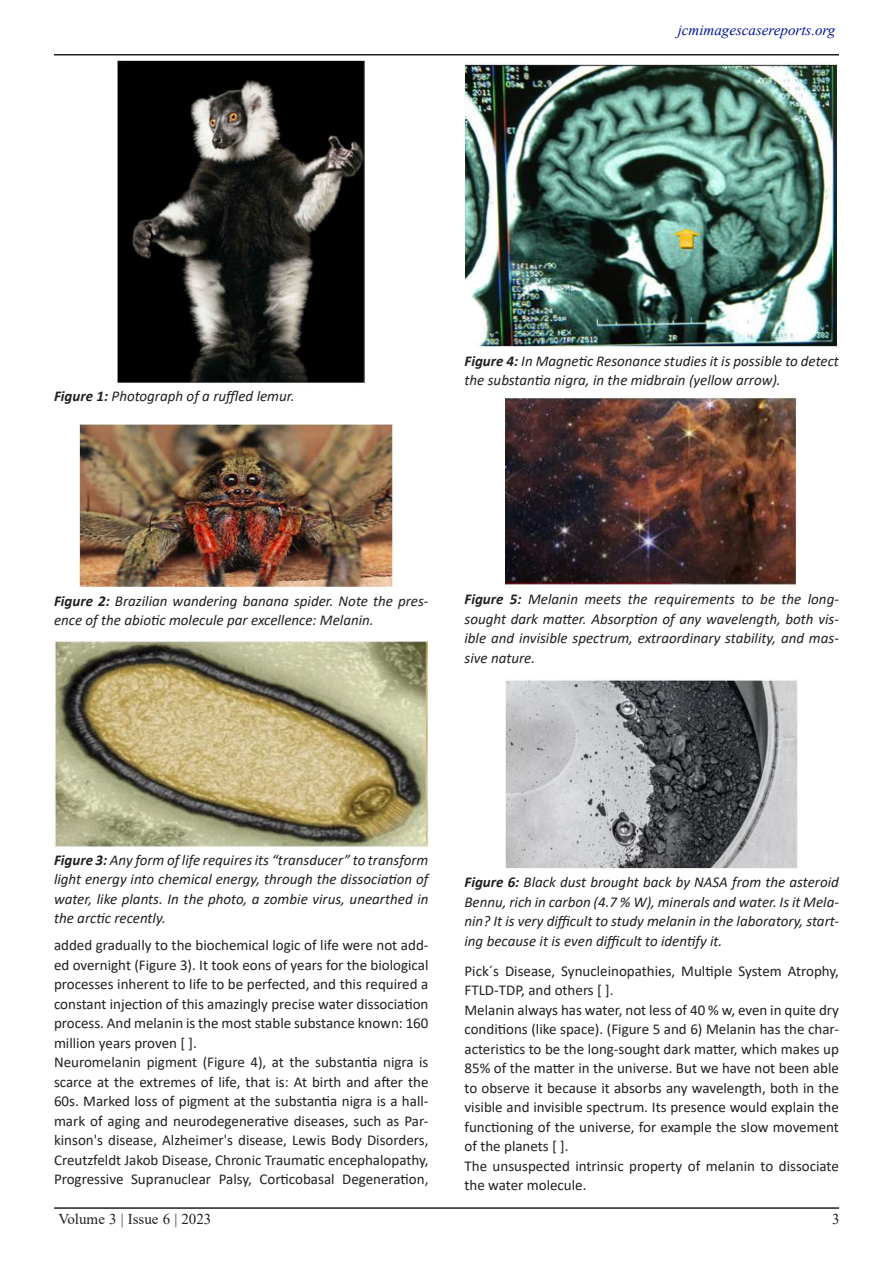
<style>
.page{position:relative;width:893px;height:1263px;background:#fff}
.page>*{position:absolute;margin:0;border:0;box-sizing:border-box;transform-origin:0 0}
.Paragraph_Style_1{font:15px/19.5px "Calibri";color:#231f20;text-align:justify}
.fig_tittle{font:italic 15px/19.5px "Calibri";color:#231f20;text-align:justify}
.t1{font:italic 15px "Times New Roman";color:#001495}
.t2{font:15px "Times New Roman";color:#231f20}
.s1{font-weight:700}
</style>
<div class="page">
<hr style="left:54px;top:54px;width:785px;height:2px;background:#231f20">
<hr style="left:54px;top:1207px;width:785px;height:2px;background:#231f20">
<img style="left:117px;top:61px;width:248px;height:322px">
<img style="left:79px;top:424px;width:314px;height:163px">
<img style="left:54px;top:640px;width:374px;height:207px">
<img style="left:464px;top:63px;width:374px;height:284px">
<img style="left:506px;top:397px;width:291px;height:190px">
<img style="left:506px;top:678px;width:291px;height:190px">
<p class="t1" style="left:678px;top:20px;width:159px">jcmimagescasereports.org</p>
<p class="fig_tittle" style="left:54px;top:386px;width:242px"><span class="s1">Figure 1:</span> Photograph of a ruffled lemur.</p>
<p class="fig_tittle" style="left:464px;top:350px;width:376px"><span class="s1">Figure 4:</span> In Magnetic Resonance studies it is possible to detect the substantia nigra, in the midbrain (yellow arrow).</p>
<p class="fig_tittle" style="left:54px;top:590px;width:376px"><span class="s1">Figure 2:</span> Brazilian wandering banana spider. Note the pres&shy;ence of the abiotic molecule par excellence: Melanin.</p>
<p class="fig_tittle" style="left:464px;top:589px;width:376px"><span class="s1">Figure 5:</span> Melanin meets the requirements to be the long&shy;sought dark matter. Absorption of any wavelength, both vis&shy;ible and invisible spectrum, extraordinary stability, and mas&shy;sive nature.</p>
<p class="fig_tittle" style="left:54px;top:849px;width:376px"><span class="s1">Figure 3:</span> Any form of life requires its “transducer” to transform light energy into chemical energy, through the dissociation of water, like plants. In the photo, a zombie virus, unearthed in the arctic recently.</p>
<p class="Paragraph_Style_1" style="left:54px;top:935px;width:376px">added gradually to the biochemical logic of life were not add&shy;ed overnight (Figure 3). It took eons of years for the biological processes inherent to life to be perfected, and this required a constant injection of this amazingly precise water dissociation process. And melanin is the most stable substance known: 160 million years proven [ ].</p>
<p class="Paragraph_Style_1" style="left:54px;top:1052px;width:376px">Neuromelanin pigment (Figure 4), at the substantia nigra is scarce at the extremes of life, that is: At birth and after the 60s. Marked loss of pigment at the substantia nigra is a hall&shy;mark of aging and neurodegenerative diseases, such as Par&shy;kinson's disease, Alzheimer's disease, Lewis Body Disorders, Creutzfeldt Jakob Disease, Chronic Traumatic encephalopathy, Progressive Supranuclear Palsy, Corticobasal Degeneration,</p>
<p class="fig_tittle" style="left:464px;top:872px;width:376px"><span class="s1">Figure 6:</span> Black dust brought back by NASA from the asteroid Bennu, rich in carbon (4.7 % W), minerals and water. Is it Mela&shy;nin? It is very difficult to study melanin in the laboratory, start&shy;ing because it is even difficult to identify it.</p>
<p class="Paragraph_Style_1" style="left:464px;top:960px;width:376px">Pick´s Disease, Synucleinopathies, Multiple System Atrophy,<br>FTLD-TDP, and others [ ].</p>
<p class="Paragraph_Style_1" style="left:464px;top:999px;width:376px">Melanin always has water, not less of 40 % w, even in quite dry conditions (like space). (Figure 5 and 6) Melanin has the char&shy;acteristics to be the long-sought dark matter, which makes up 85% of the matter in the universe. But we have not been able to observe it because it absorbs any wavelength, both in the visible and invisible spectrum. Its presence would explain the functioning of the universe, for example the slow movement of the planets [ ].</p>
<p class="Paragraph_Style_1" style="left:464px;top:1155px;width:376px">The unsuspected intrinsic property of melanin to dissociate the water molecule.</p>
<p class="t2" style="left:59px;top:1208px;width:154px">Volume 3 | Issue 6 | 2023</p>
<p class="t2" style="left:832px;top:1208px;width:9px">3</p>
</div>
